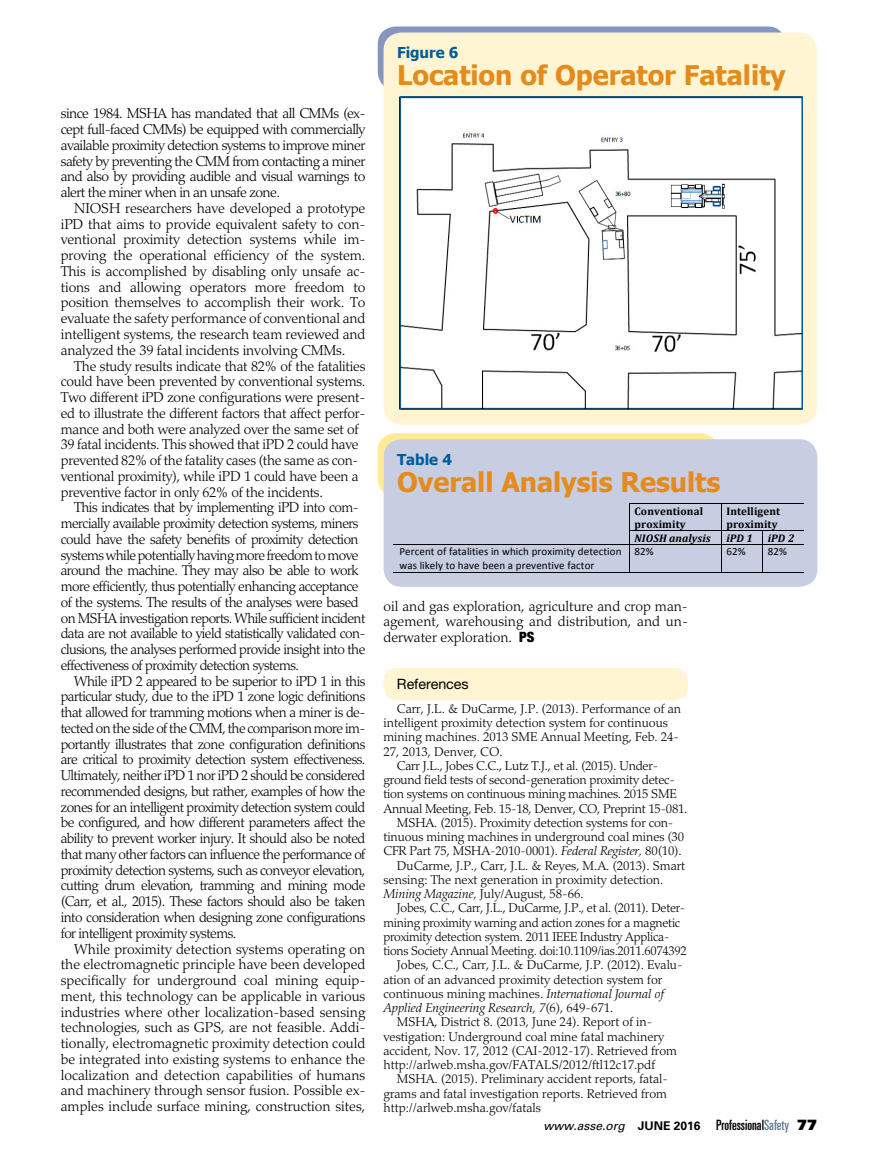
<style>
.page{position:relative;width:878px;height:1175px;background:#fff}
.page>*{position:absolute;margin:0;border:0;box-sizing:border-box;transform-origin:0 0}
.t1{font:700 27px "Tahoma";color:#e58b1b}
.t2{font:700 15px "Tahoma";color:#005c99}
.t3{font:300 14.25px/15.8px "Palatino LT Std";letter-spacing:-.04em;color:#000;text-align:justify}
.t4{font:300 14.25px/15.8px "Palatino LT Std";letter-spacing:-.02em;color:#000}
.t5{font:14.25px "Helvetica Neue LT Std";letter-spacing:-.005em;color:#000}
.t6{font:300 12.75px "Palatino LT Std";color:#000}
.t7{font:300 12.75px "Palatino LT Std";letter-spacing:-.02em;color:#000}
.t8{font:italic 300 12.75px "Palatino LT Std";color:#000}
.t9{font:italic 12px "Univers LT Std";color:#000}
.t10{font:10.95px/13.6px "Calibri";letter-spacing:.01em;color:#000}
.t11{font:700 10.95px/13.2px "Cambria";letter-spacing:.01em;color:#000}
.t12{font:italic 700 10.95px "Cambria";letter-spacing:.01em;color:#000}
.s1{font-family:"Helvetica Neue LT Std";font-weight:900;font-stretch:condensed}
.s2{font-style:italic}
.s3{font-style:normal}
.s4{font-weight:700;font-style:normal}
.s5{font-style:normal;font-stretch:ultra-condensed;font-size:14.25px}
.s6{font-style:normal;font-stretch:ultra-condensed;font-size:14.25px;color:#657c91}
.s7{font-family:"Univers LT Std X Black";font-style:normal;font-size:14.25px}
</style>
<div class="page">
<div style="left:383px;top:668px;width:305px;height:32px;background:#fff5d2;border-radius:14px"></div>
<svg style="left:378px;top:26px;width:407px;height:64px;background:#94a3c5"></svg>
<div style="left:383px;top:33px;width:434px;height:391px;background:#fff5d2;border-radius:18px"></div>
<img style="left:399px;top:97px;width:403px;height:312px">
<div style="left:377px;top:433px;width:340px;height:63px;background:#ffeb96;border-radius:18px"></div>
<div style="left:383px;top:439px;width:434px;height:148px;background:#c7cee2;border-radius:18px"></div>
<hr style="left:629px;top:504px;width:91px;height:1px;background:#000">
<hr style="left:721px;top:504px;width:82px;height:1px;background:#000">
<hr style="left:629px;top:530px;width:91px;height:1px;background:#000">
<hr style="left:721px;top:530px;width:41px;height:1px;background:#000">
<hr style="left:762px;top:530px;width:41px;height:1px;background:#000">
<hr style="left:394px;top:544px;width:235px;height:1px;background:#000">
<hr style="left:629px;top:544px;width:91px;height:1px;background:#000">
<hr style="left:721px;top:544px;width:41px;height:1px;background:#000">
<hr style="left:762px;top:544px;width:41px;height:1px;background:#000">
<hr style="left:393px;top:572px;width:236px;height:1px;background:#000">
<svg style="left:629px;top:505px;width:1px;height:67px"></svg>
<hr style="left:629px;top:572px;width:91px;height:1px;background:#000">
<hr style="left:721px;top:572px;width:41px;height:1px;background:#000">
<svg style="left:762px;top:531px;width:1px;height:41px"></svg>
<hr style="left:762px;top:572px;width:41px;height:1px;background:#000">
<p class="t3" style="left:61px;top:106px;width:306px">since 1984. MSHA has mandated that all CMMs (ex&shy;cept full-faced CMMs) be equipped with commercially available proximity detection systems to improve miner safety by preventing the CMM from contacting a miner and also by providing audible and visual warnings to alert the miner when in an unsafe zone.</p>
<p class="t3" style="left:61px;top:200px;width:306px;text-indent:13px">NIOSH researchers have developed a prototype iPD that aims to provide equivalent safety to con&shy;ventional proximity detection systems while im&shy;proving the operational efficiency of the system.<br>This is accomplished by disabling only unsafe ac&shy;tions and allowing operators more freedom to position themselves to accomplish their work. To evaluate the safety performance of conventional and intelligent systems, the research team reviewed and analyzed the 39 fatal incidents involving CMMs.</p>
<p class="t4" style="left:61px;top:358px;width:306px;text-indent:14px">The study results indicate that 82% of the fatalities could have been prevented by conventional systems.<br>Two different iPD zone configurations were present&shy;ed to illustrate the different factors that affect perfor&shy;mance and both were analyzed over the same set of 39 fatal incidents. This showed that iPD 2 could have prevented 82% of the fatality cases (the same as con&shy;ventional proximity), while iPD 1 could have been a preventive factor in only 62% of the incidents.</p>
<p class="t3" style="left:61px;top:500px;width:306px;text-align:left;text-indent:14px">This indicates that by implementing iPD into com&shy;mercially available proximity detection systems, miners could have the safety benefits of proximity detection systems while potentially having more freedom to move around the machine. They may also be able to work more efficiently, thus potentially enhancing acceptance of the systems. The results of the analyses were based on MSHA investigation reports. While sufficient incident data are not available to yield statistically validated con&shy;clusions, the analyses performed provide insight into the effectiveness of proximity detection systems.</p>
<p class="t3" style="left:61px;top:673px;width:306px;text-indent:14px">While iPD 2 appeared to be superior to iPD 1 in this particular study, due to the iPD 1 zone logic definitions that allowed for tramming motions when a miner is de&shy;tected on the side of the CMM, the comparison more im&shy;portantly illustrates that zone configuration definitions are critical to proximity detection system effectiveness.<br>Ultimately, neither iPD 1 nor iPD 2 should be considered recommended designs, but rather, examples of how the zones for an intelligent proximity detection system could be configured, and how different parameters affect the ability to prevent worker injury. It should also be noted that many other factors can influence the performance of proximity detection systems, such as conveyor elevation, cutting drum elevation, tramming and mining mode (Carr, et al., 2015). These factors should also be taken into consideration when designing zone configurations for intelligent proximity systems.</p>
<p class="t3" style="left:61px;top:941px;width:306px;text-indent:13px">While proximity detection systems operating on the electromagnetic principle have been developed specifically for underground coal mining equip&shy;ment, this technology can be applicable in various industries where other localization-based sensing technologies, such as GPS, are not feasible. Addi&shy;tionally, electromagnetic proximity detection could be integrated into existing systems to enhance the localization and detection capabilities of humans and machinery through sensor fusion. Possible ex&shy;amples include surface mining, construction sites,</p>
<p class="t2" style="left:397px;top:42px;width:63px">Figure 6</p>
<h1 class="t1" style="left:397px;top:56px;width:390px">Location of Operator Fatality</h1>
<p class="t2" style="left:397px;top:448px;width:56px">Table 4</p>
<h1 class="t1" style="left:397px;top:463px;width:324px">Overall Analysis Results</h1>
<p class="t11" style="left:634px;top:504px;width:70px">Conventional proximity</p>
<p class="t11" style="left:726px;top:504px;width:55px">Intelligent proximity</p>
<p class="t12" style="left:634px;top:530px;width:78px">NIOSH analysis</p>
<p class="t12" style="left:726px;top:530px;width:28px">iPD 1</p>
<p class="t12" style="left:767px;top:530px;width:28px">iPD 2</p>
<p class="t10" style="left:399px;top:545px;width:223px">Percent of fatalities in which proximity detection was likely to have been a preventive factor</p>
<p class="t10" style="left:634px;top:545px;width:21px">82%</p>
<p class="t10" style="left:726px;top:545px;width:21px">62%</p>
<p class="t10" style="left:767px;top:545px;width:21px">82%</p>
<p class="t3" style="left:383px;top:598px;width:306px">oil and gas exploration, agriculture and crop man&shy;agement, warehousing and distribution, and un&shy;derwater exploration. <span class="s1">PS</span></p>
<p class="t5" style="left:397px;top:676px;width:73px">References</p>
<p class="t6" style="left:397px;top:701px;width:285px">Carr, J.L. &amp; DuCarme, J.P. (2013). Performance of an</p>
<p class="t6" style="left:383px;top:715px;width:286px">intelligent proximity detection system for continuous</p>
<p class="t6" style="left:383px;top:729px;width:297px">mining machines. 2013 SME Annual Meeting, Feb. 24-</p>
<p class="t6" style="left:383px;top:743px;width:121px">27, 2013, Denver, CO.</p>
<p class="t7" style="left:397px;top:758px;width:263px">Carr J.L., Jobes C.C., Lutz T.J., et al. (2015). Under-</p>
<p class="t7" style="left:383px;top:772px;width:293px">ground field tests of second-generation proximity detec-</p>
<p class="t7" style="left:383px;top:786px;width:295px">tion systems on continuous mining machines. 2015 SME</p>
<p class="t7" style="left:383px;top:801px;width:305px">Annual Meeting, Feb. 15-18, Denver, CO, Preprint 15-081.</p>
<p class="t6" style="left:397px;top:815px;width:278px">MSHA. (2015). Proximity detection systems for con-</p>
<p class="t6" style="left:383px;top:829px;width:302px">tinuous mining machines in underground coal mines (30</p>
<p class="t6" style="left:383px;top:843px;width:300px">CFR Part 75, MSHA-2010-0001). <span class="s2">Federal Register,</span> 80(10).</p>
<p class="t6" style="left:397px;top:858px;width:290px">DuCarme, J.P., Carr, J.L. &amp; Reyes, M.A. (2013). Smart</p>
<p class="t6" style="left:383px;top:872px;width:281px">sensing: The next generation in proximity detection.</p>
<p class="t6" style="left:383px;top:886px;width:202px"><span class="s2">Mining Magazine,</span> July/August, 58-66.</p>
<p class="t7" style="left:397px;top:900px;width:290px">Jobes, C.C., Carr, J.L., DuCarme, J.P., et al. (2011). Deter-</p>
<p class="t7" style="left:383px;top:914px;width:298px">mining proximity warning and action zones for a magnetic</p>
<p class="t7" style="left:383px;top:929px;width:287px">proximity detection system. 2011 IEEE Industry Applica-</p>
<p class="t7" style="left:383px;top:943px;width:305px">tions Society Annual Meeting. doi:10.1109/ias.2011.6074392</p>
<p class="t6" style="left:397px;top:957px;width:287px">Jobes, C.C., Carr, J.L. &amp; DuCarme, J.P. (2012). Evalu-</p>
<p class="t6" style="left:383px;top:971px;width:280px">ation of an advanced proximity detection system for</p>
<p class="t6" style="left:383px;top:986px;width:282px">continuous mining machines. <span class="s2">International Journal of</span></p>
<p class="t8" style="left:383px;top:1000px;width:231px">Applied Engineering Research, 7<span class="s3">(6), 649-671.</span></p>
<p class="t6" style="left:397px;top:1014px;width:257px">MSHA, District 8. (2013, June 24). Report of in-</p>
<p class="t6" style="left:383px;top:1028px;width:282px">vestigation: Underground coal mine fatal machinery</p>
<p class="t6" style="left:383px;top:1043px;width:295px">accident, Nov. 17, 2012 (CAI-2012-17). Retrieved from</p>
<p class="t6" style="left:383px;top:1057px;width:273px">http://arlweb.msha.gov/FATALS/2012/ftl12c17.pdf</p>
<p class="t6" style="left:397px;top:1071px;width:272px">MSHA. (2015). Preliminary accident reports, fatal-</p>
<p class="t6" style="left:383px;top:1086px;width:285px">grams and fatal investigation reports. Retrieved from</p>
<p class="t6" style="left:383px;top:1100px;width:159px">http://arlweb.msha.gov/fatals</p>
<p class="t9" style="left:543px;top:1118px;width:275px">www.asse.org <span class="s4">JUNE 2016</span> <span class="s5">Professional</span><span class="s6">Safety</span> <span class="s7">77</span></p>
</div>
